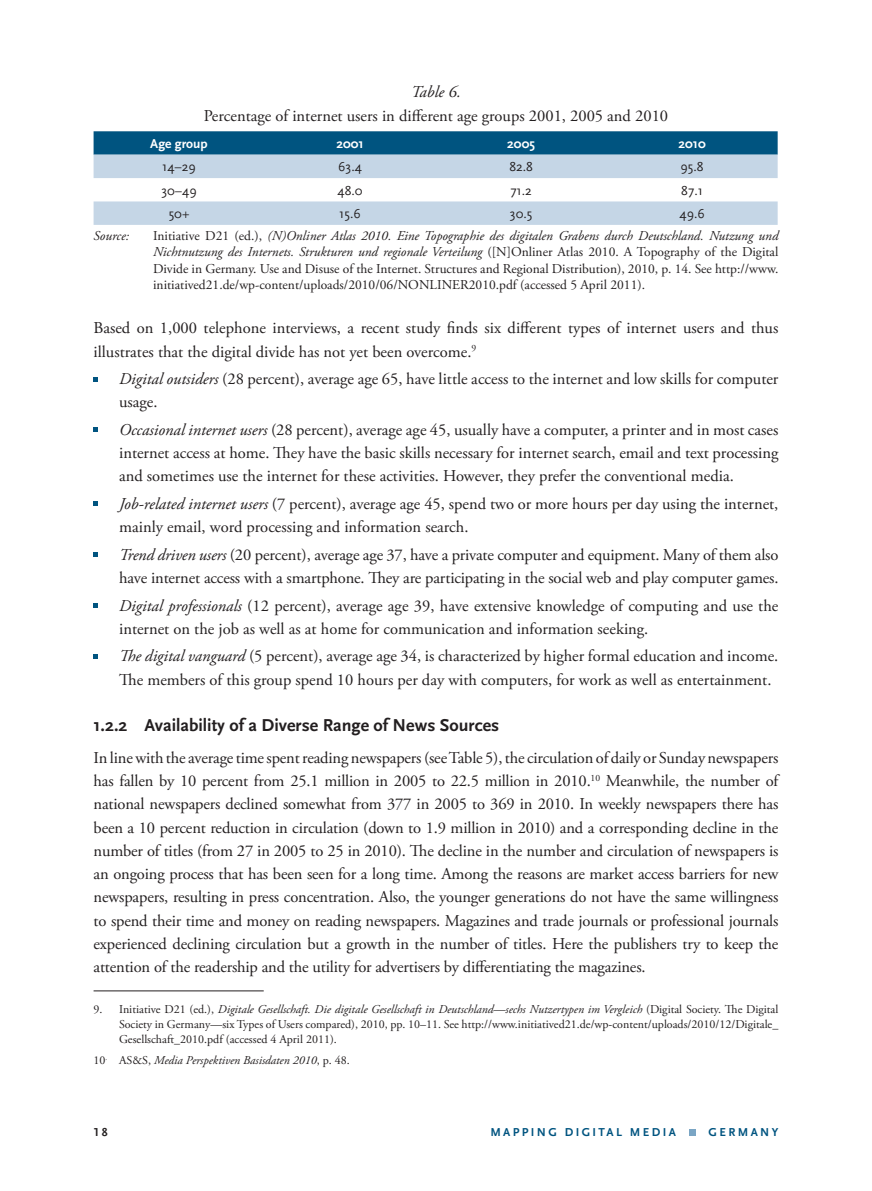
<style>
.page{position:relative;width:872px;height:1191px;background:#fff}
.page>*{position:absolute;margin:0;border:0;box-sizing:border-box;transform-origin:0 0}
.t1{font:700 18px "Scala Sans";color:#231f20}
.t2{font:16.5px/23.2px "Adobe Garamond Pro";color:#231f20}
.t3{font:italic 16.5px "Adobe Garamond Pro";color:#231f20}
.t4{font:13.5px/16.5px "Adobe Garamond Pro";color:#231f20;text-align:justify}
.t5{font:13.5px "Scala Sans";color:#231f20}
.t6{font:700 13.5px "Scala Sans";color:#fff}
.t7{font:italic 13.5px "Adobe Garamond Pro";color:#231f20}
.t8{font:12px/15px "Adobe Garamond Pro";color:#231f20;text-align:justify}
.t9{font:italic 12px "Adobe Garamond Pro";color:#231f20}
.t10{font:700 12px "Scala Sans LF";letter-spacing:.2em;color:#005480}
.t11{font:700 12px "Scala Sans LF";color:#231f20}
.s1{font-style:italic}
.s2{font-style:normal}
</style>
<div class="page">
<div style="left:689px;top:1129px;width:6px;height:7px;background:#7aa5c4"></div>
<svg style="left:94px;top:131px;width:683px;height:24px;background:#075983"></svg>
<svg style="left:94px;top:155px;width:683px;height:70px;fill:#c5d6e6"></svg>
<svg style="left:94px;top:377px;width:4px;height:4px"></svg>
<svg style="left:94px;top:428px;width:4px;height:4px"></svg>
<svg style="left:94px;top:502px;width:4px;height:4px"></svg>
<svg style="left:94px;top:552px;width:4px;height:5px"></svg>
<svg style="left:94px;top:603px;width:4px;height:4px"></svg>
<svg style="left:94px;top:654px;width:4px;height:4px"></svg>
<hr style="left:94px;top:990px;width:170px;height:1px;background:#231f20">
<p class="t3" style="left:411px;top:85px;width:51px">Table 6.</p>
<p class="t2" style="left:204px;top:106px;width:466px">Percentage of internet users in different age groups 2001, 2005 and 2010</p>
<p class="t6" style="left:150px;top:138px;width:59px">Age group</p>
<p class="t6" style="left:336px;top:138px;width:29px">2001</p>
<p class="t6" style="left:507px;top:138px;width:29px">2005</p>
<p class="t6" style="left:678px;top:138px;width:29px">2010</p>
<p class="t5" style="left:162px;top:160px;width:35px">14–29</p>
<p class="t5" style="left:338px;top:160px;width:25px">63.4</p>
<p class="t5" style="left:509px;top:160px;width:25px">82.8</p>
<p class="t5" style="left:680px;top:160px;width:25px">95.8</p>
<p class="t5" style="left:161px;top:184px;width:37px">30–49</p>
<p class="t5" style="left:338px;top:184px;width:26px">48.0</p>
<p class="t5" style="left:510px;top:184px;width:23px">71.2</p>
<p class="t5" style="left:681px;top:184px;width:23px">87.1</p>
<p class="t5" style="left:169px;top:207px;width:22px">50+</p>
<p class="t5" style="left:339px;top:207px;width:23px">15.6</p>
<p class="t5" style="left:510px;top:207px;width:24px">30.5</p>
<p class="t5" style="left:679px;top:207px;width:27px">49.6</p>
<p class="t7" style="left:94px;top:230px;width:37px">Source:</p>
<p class="t4" style="left:153px;top:228px;width:627px">Initiative D21 (ed.), <span class="s1">(N)Onliner Atlas 2010. Eine Topographie des digitalen Grabens durch Deutschland. Nutzung und Nichtnutzung des Internets. Strukturen und regionale Verteilung</span> ([N]Onliner Atlas 2010. A Topography of the Digital Divide in Germany. Use and Disuse of the Internet. Structures and Regional Distribution), 2010, p. 14. See http://www. initiatived21.de/wp-content/uploads/2010/06/NONLINER2010.pdf (accessed 5 April 2011).</p>
<p class="t2" style="left:94px;top:318px;width:686px">Based on 1,000 telephone interviews, a recent study finds six different types of internet users and thus illustrates that the digital divide has not yet been overcome.<sup>9</sup></p>
<p class="t2" style="left:119px;top:369px;width:661px"><span class="s1">Digital outsiders</span> (28 percent), average age 65, have little access to the internet and low skills for computer usage.</p>
<p class="t2" style="left:119px;top:419px;width:661px;text-align:justify"><span class="s1">Occasional internet users</span> (28 percent), average age 45, usually have a computer, a printer and in most cases internet access at home. They have the basic skills necessary for internet search, email and text processing and sometimes use the internet for these activities. However, they prefer the conventional media.</p>
<p class="t2" style="left:119px;top:493px;width:661px"><span class="s1">Job-related internet users</span> (7 percent), average age 45, spend two or more hours per day using the internet, mainly email, word processing and information search.</p>
<p class="t2" style="left:119px;top:544px;width:661px"><span class="s1">Trend driven users</span> (20 percent), average age 37, have a private computer and equipment. Many of them also have internet access with a smartphone. They are participating in the social web and play computer games.</p>
<p class="t2" style="left:119px;top:595px;width:661px"><span class="s1">Digital professionals</span> (12 percent), average age 39, have extensive knowledge of computing and use the internet on the job as well as at home for communication and information seeking.</p>
<p class="t2" style="left:119px;top:646px;width:661px"><span class="s1">The digital vanguard</span> (5 percent), average age 34, is characterized by higher formal education and income.<br>The members of this group spend 10 hours per day with computers, for work as well as entertainment.</p>
<p class="t1" style="left:94px;top:718px;width:407px">1.2.2 Availability of a Diverse Range of News Sources</p>
<p class="t2" style="left:94px;top:747px;width:686px;text-align:justify">In line with the average time spent reading newspapers (see Table 5), the circulation of daily or Sunday newspapers has fallen by 10 percent from 25.1 million in 2005 to 22.5 million in 2010.<sup>10</sup> Meanwhile, the number of national newspapers declined somewhat from 377 in 2005 to 369 in 2010. In weekly newspapers there has been a 10 percent reduction in circulation (down to 1.9 million in 2010) and a corresponding decline in the number of titles (from 27 in 2005 to 25 in 2010). The decline in the number and circulation of newspapers is an ongoing process that has been seen for a long time. Among the reasons are market access barriers for new newspapers, resulting in press concentration. Also, the younger generations do not have the same willingness to spend their time and money on reading newspapers. Magazines and trade journals or professional journals experienced declining circulation but a growth in the number of titles. Here the publishers try to keep the attention of the readership and the utility for advertisers by differentiating the magazines.</p>
<p class="t8" style="left:119px;top:1002px;width:661px;text-indent:-26px">9. Initiative D21 (ed.), <span class="s1">Digitale Gesellschaft. Die digitale Gesellschaft in Deutschland—sechs Nutzertypen im Vergleich</span> (Digital Society. The Digital Society in Germany—six Types of Users compared), 2010, pp. 10–11. See http://www.initiatived21.de/wp-content/uploads/2010/12/Digitale_ Gesellschaft_2010.pdf (accessed 4 April 2011).</p>
<p class="t9" style="left:94px;top:1055px;width:258px"><span class="s2">10</span><sup>.</sup> <span class="s2">AS&amp;S,</span> Media Perspektiven Basisdaten 2010<span class="s2">, p. 48.</span></p>
<p class="t11" style="left:94px;top:1127px;width:16px">18</p>
<p class="t10" style="left:490px;top:1127px;width:187px">MAPPING DIGITAL MEDIA</p>
<p class="t10" style="left:708px;top:1127px;width:71px">GERMANY</p>
</div>
